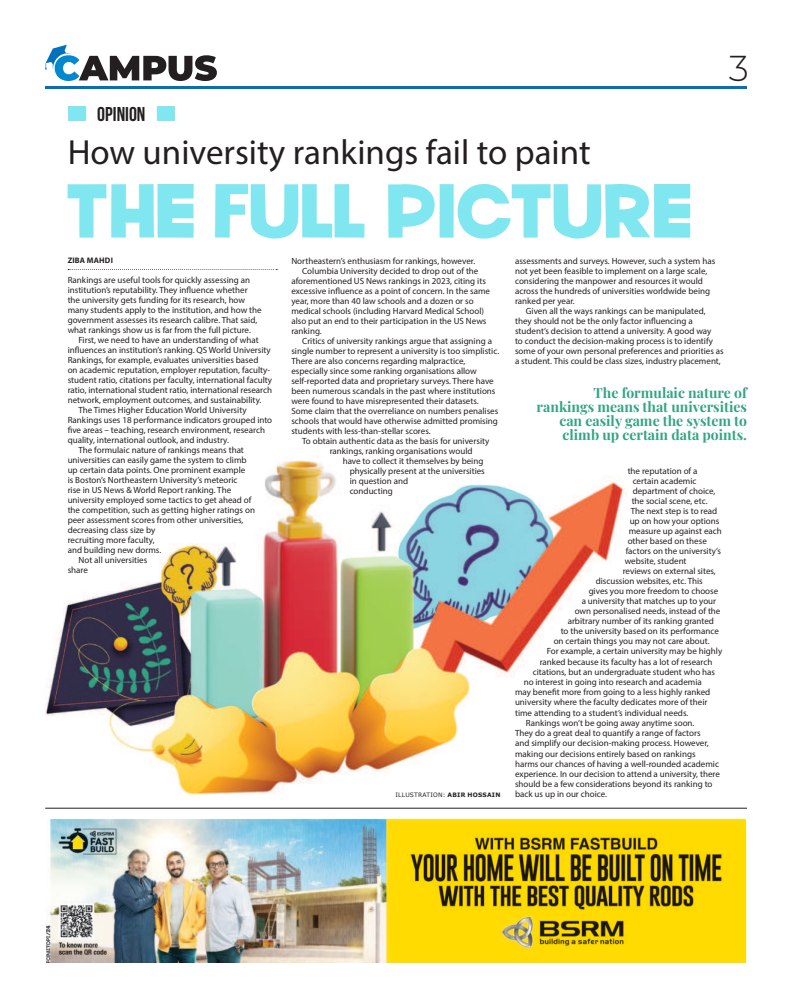
<style>
.page{position:relative;width:792px;height:1008px;background:#fff}
.page>*{position:absolute;margin:0;border:0;box-sizing:border-box;transform-origin:0 0}
.t1{font:700 70px "Bastaman";color:#80e7f0}
.t2{font:300 36px "Montserrat";color:#231f20}
.t3{font:35px "Myriad Pro";color:#231f20}
.t4{font:700 20px "Bebas Neue";color:#231f20}
.t5{font:700 14px/14px "Playfair Display";color:#33a382;text-align:right}
.t6{font:9px/10px "Myriad Pro";color:#231f20}
.t7{font:700 8px "Myriad Pro";letter-spacing:.02em;color:#231f20}
.t8{font:6px "Verdana";letter-spacing:.035em;color:#231f20}
.s1{font-weight:700}
</style>
<div class="page">
<img style="left:45px;top:460px;width:582px;height:335px">
<svg style="left:45px;top:45px;width:172px;height:36px"></svg>
<hr style="left:45px;top:86px;width:702px;height:2px;background:#0072bc">
<img style="left:46px;top:819px;width:700px;height:144px">
<svg style="left:68px;top:269px;width:209px;height:1px"></svg>
<div style="left:68px;top:106px;width:17px;height:15px;background:#80e7f0"></div>
<div style="left:157px;top:106px;width:18px;height:15px;background:#80e7f0"></div>
<hr style="left:45px;top:808px;width:702px;height:1px;background:#231f20">
<h3 class="t4" style="left:97px;top:102px;width:50px">OPINION</h3>
<h3 class="t3" style="left:68px;top:139px;width:525px">How university rankings fail to paint</h3>
<h1 class="t1" style="left:68px;top:172px;width:625px">THE FULL PICTURE</h1>
<h2 class="t2" style="left:729px;top:47px;width:22px">3</h2>
<p class="t7" style="left:68px;top:255px;width:47px">ZIBA MAHDI</p>
<p class="t6" style="left:68px;top:275px;width:196px">Rankings are useful tools for quickly assessing an institution’s reputability. They influence whether the university gets funding for its research, how many students apply to the institution, and how the government assesses its research calibre. That said, what rankings show us is far from the full picture.</p>
<p class="t6" style="left:78px;top:336px;width:182px">First, we need to have an understanding of what</p>
<p class="t6" style="left:68px;top:346px;width:205px">influences an institution’s ranking. QS World University</p>
<p class="t6" style="left:68px;top:356px;width:192px">Rankings, for example, evaluates universities based</p>
<p class="t6" style="left:68px;top:366px;width:204px">on academic reputation, employer reputation, faculty-</p>
<p class="t6" style="left:68px;top:376px;width:206px">student ratio, citations per faculty, international faculty</p>
<p class="t6" style="left:68px;top:386px;width:206px">ratio, international student ratio, international research</p>
<p class="t6" style="left:68px;top:396px;width:195px">network, employment outcomes, and sustainability.</p>
<p class="t6" style="left:78px;top:406px;width:170px">The Times Higher Education World University</p>
<p class="t6" style="left:68px;top:416px;width:206px">Rankings uses 18 performance indicators grouped into</p>
<p class="t6" style="left:68px;top:426px;width:199px">five areas – teaching, research environment, research</p>
<p class="t6" style="left:68px;top:436px;width:163px">quality, international outlook, and industry.</p>
<p class="t6" style="left:78px;top:446px;width:167px">The formulaic nature of rankings means that</p>
<p class="t6" style="left:68px;top:456px;width:181px">universities can easily game the system to climb</p>
<p class="t6" style="left:68px;top:466px;width:179px">up certain data points. One prominent example</p>
<p class="t6" style="left:68px;top:476px;width:172px">is Boston’s Northeastern University’s meteoric</p>
<p class="t6" style="left:68px;top:486px;width:165px">rise in US News &amp; World Report ranking. The</p>
<p class="t6" style="left:68px;top:496px;width:185px">university employed some tactics to get ahead of</p>
<p class="t6" style="left:68px;top:506px;width:189px">the competition, such as getting higher ratings on</p>
<p class="t6" style="left:68px;top:516px;width:177px">peer assessment scores from other universities,</p>
<p class="t6" style="left:68px;top:526px;width:89px">decreasing class size by</p>
<p class="t6" style="left:68px;top:536px;width:89px">recruiting more faculty,</p>
<p class="t6" style="left:68px;top:546px;width:95px">and building new dorms.</p>
<p class="t6" style="left:78px;top:556px;width:70px">Not all universities</p>
<p class="t6" style="left:68px;top:566px;width:22px">share</p>
<p class="t6" style="left:291px;top:256px;width:185px">Northeastern’s enthusiasm for rankings, however.</p>
<p class="t6" style="left:302px;top:266px;width:178px">Columbia University decided to drop out of the</p>
<p class="t6" style="left:291px;top:276px;width:196px">aforementioned US News rankings in 2023, citing its</p>
<p class="t6" style="left:291px;top:286px;width:200px">excessive influence as a point of concern. In the same</p>
<p class="t6" style="left:291px;top:296px;width:184px">year, more than 40 law schools and a dozen or so</p>
<p class="t6" style="left:291px;top:306px;width:194px">medical schools (including Harvard Medical School)</p>
<p class="t6" style="left:291px;top:316px;width:197px">also put an end to their participation in the US News</p>
<p class="t6" style="left:291px;top:326px;width:32px">ranking.</p>
<p class="t6" style="left:302px;top:336px;width:191px">Critics of university rankings argue that assigning a</p>
<p class="t6" style="left:291px;top:346px;width:209px">single number to represent a university is too simplistic.</p>
<p class="t6" style="left:291px;top:356px;width:176px">There are also concerns regarding malpractice,</p>
<p class="t6" style="left:291px;top:366px;width:187px">especially since some ranking organisations allow</p>
<p class="t6" style="left:291px;top:376px;width:204px">self-reported data and proprietary surveys. There have</p>
<p class="t6" style="left:291px;top:386px;width:206px">been numerous scandals in the past where institutions</p>
<p class="t6" style="left:291px;top:396px;width:189px">were found to have misrepresented their datasets.</p>
<p class="t6" style="left:291px;top:406px;width:209px">Some claim that the overreliance on numbers penalises</p>
<p class="t6" style="left:291px;top:416px;width:208px">schools that would have otherwise admitted promising</p>
<p class="t6" style="left:291px;top:426px;width:141px">students with less-than-stellar scores.</p>
<p class="t6" style="left:302px;top:436px;width:189px">To obtain authentic data as the basis for university</p>
<p class="t6" style="left:330px;top:446px;width:144px">rankings, ranking organisations would</p>
<p class="t6" style="left:343px;top:456px;width:142px">have to collect it themselves by being</p>
<p class="t6" style="left:350px;top:466px;width:137px">physically present at the universities</p>
<p class="t6" style="left:350px;top:476px;width:60px">in question and</p>
<p class="t6" style="left:350px;top:486px;width:45px">conducting</p>
<p class="t8" style="left:396px;top:792px;width:107px">ILLUSTRATION: <span class="s1">ABIR HOSSAIN</span></p>
<p class="t6" style="left:515px;top:256px;width:202px">assessments and surveys. However, such a system has not yet been feasible to implement on a large scale, considering the manpower and resources it would across the hundreds of universities worldwide being ranked per year.</p>
<p class="t6" style="left:515px;top:306px;width:210px;text-indent:11px">Given all the ways rankings can be manipulated, they should not be the only factor influencing a student’s decision to attend a university. A good way<br>to conduct the decision-making process is to identify some of your own personal preferences and priorities as a student. This could be class sizes, industry placement,</p>
<h3 class="t5" style="left:537px;top:387px;width:212px">The formulaic nature of rankings means that universities can easily game the system to climb up certain data points.</h3>
<p class="t6" style="left:628px;top:467px;width:71px">the reputation of a</p>
<p class="t6" style="left:633px;top:477px;width:65px">certain academic</p>
<p class="t6" style="left:633px;top:487px;width:84px">department of choice,</p>
<p class="t6" style="left:632px;top:497px;width:77px">the social scene, etc.</p>
<p class="t6" style="left:631px;top:507px;width:88px">The next step is to read</p>
<p class="t6" style="left:630px;top:517px;width:91px">up on how your options</p>
<p class="t6" style="left:629px;top:527px;width:95px">measure up against each</p>
<p class="t6" style="left:628px;top:537px;width:81px">other based on these</p>
<p class="t6" style="left:626px;top:547px;width:97px">factors on the university’s</p>
<p class="t6" style="left:625px;top:557px;width:63px">website, student</p>
<p class="t6" style="left:623px;top:567px;width:95px">reviews on external sites,</p>
<p class="t6" style="left:596px;top:577px;width:109px">discussion websites, etc. This</p>
<p class="t6" style="left:589px;top:587px;width:131px">gives you more freedom to choose</p>
<p class="t6" style="left:582px;top:597px;width:136px">a university that matches up to your</p>
<p class="t6" style="left:575px;top:607px;width:147px">own personalised needs, instead of the</p>
<p class="t6" style="left:568px;top:617px;width:148px">arbitrary number of its ranking granted</p>
<p class="t6" style="left:561px;top:627px;width:160px">to the university based on its performance</p>
<p class="t6" style="left:554px;top:637px;width:157px">on certain things you may not care about.</p>
<p class="t6" style="left:547px;top:647px;width:177px">For example, a certain university may be highly</p>
<p class="t6" style="left:540px;top:657px;width:174px">ranked because its faculty has a lot of research</p>
<p class="t6" style="left:533px;top:668px;width:184px">citations, but an undergraduate student who has</p>
<p class="t6" style="left:524px;top:678px;width:180px">no interest in going into research and academia</p>
<p class="t6" style="left:515px;top:688px;width:197px">may benefit more from going to a less highly ranked</p>
<p class="t6" style="left:515px;top:698px;width:194px">university where the faculty dedicates more of their</p>
<p class="t6" style="left:515px;top:708px;width:175px">time attending to a student’s individual needs.</p>
<p class="t6" style="left:526px;top:719px;width:170px">Rankings won’t be going away anytime soon.</p>
<p class="t6" style="left:515px;top:729px;width:187px">They do a great deal to quantify a range of factors</p>
<p class="t6" style="left:515px;top:739px;width:195px">and simplify our decision-making process. However,</p>
<p class="t6" style="left:515px;top:749px;width:182px">making our decisions entirely based on rankings</p>
<p class="t6" style="left:515px;top:760px;width:206px">harms our chances of having a well-rounded academic</p>
<p class="t6" style="left:515px;top:770px;width:206px">experience. In our decision to attend a university, there</p>
<p class="t6" style="left:515px;top:780px;width:199px">should be a few considerations beyond its ranking to</p>
<p class="t6" style="left:515px;top:790px;width:94px">back us up in our choice.</p>
</div>
